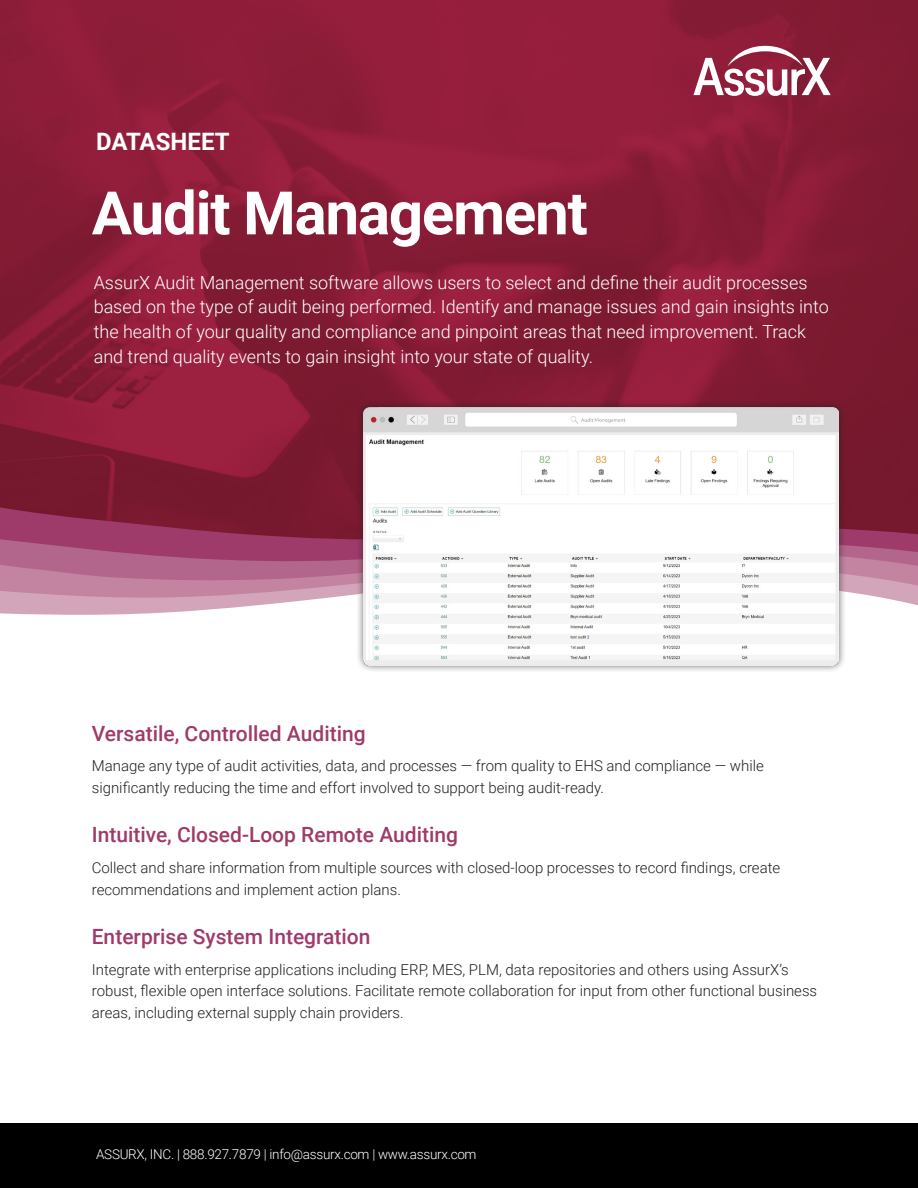
<style>
.page{position:relative;width:918px;height:1188px;background:#fff}
.page>*{position:absolute;margin:0;border:0;box-sizing:border-box;transform-origin:0 0}
.t1{font:700 60px "Roboto";letter-spacing:-.02em;color:#fff}
.t2{font:700 24px "Roboto";color:#fff}
.t3{font:500 21px "Roboto";color:#9e3b6a}
.body_copy{font:300 18px/24.6px "Roboto";color:#fff}
.Body_Smaller{font:300 15px/21.6px "Roboto";color:#231f20}
.body_copy-2{font:300 13.5px "Roboto";letter-spacing:-.02em;color:#fff}
</style>
<div class="page">
<svg style="left:0;top:541px;width:918px;height:74px;background:#c183a1"></svg>
<img style="left:0;top:0;width:918px;height:541px">
<div style="left:0;top:1123px;width:918px;height:65px;background:#000"></div>
<svg style="left:693px;top:46px;width:138px;height:50px"></svg>
<div style="left:356px;top:400px;width:490px;height:273px;background:#231f20;opacity:.67"></div>
<img style="left:364px;top:408px;width:475px;height:258px">
<p class="t2" style="left:96px;top:124px;width:135px">DATASHEET</p>
<p class="t1" style="left:92px;top:171px;width:498px">Audit Management</p>
<p class="body_copy" style="left:94px;top:269px;width:737px">AssurX Audit Management software allows users to select and define their audit processes based on the type of audit being performed. Identify and manage issues and gain insights into the health of your quality and compliance and pinpoint areas that need improvement. Track and trend quality events to gain insight into your state of quality.</p>
<h2 class="t3" style="left:92px;top:718px;width:275px">Versatile, Controlled Auditing</h2>
<p class="Body_Smaller" style="left:92px;top:755px;width:674px">Manage any type of audit activities, data, and processes — from quality to EHS and compliance — while significantly reducing the time and effort involved to support being audit-ready.</p>
<h2 class="t3" style="left:92px;top:820px;width:368px">Intuitive, Closed-Loop Remote Auditing</h2>
<p class="Body_Smaller" style="left:92px;top:857px;width:690px">Collect and share information from multiple sources with closed-loop processes to record findings, create recommendations and implement action plans.</p>
<h2 class="t3" style="left:92px;top:922px;width:280px">Enterprise System Integration</h2>
<p class="Body_Smaller" style="left:92px;top:958px;width:727px">Integrate with enterprise applications including ERP, MES, PLM, data repositories and others using AssurX’s robust, flexible open interface solutions. Facilitate remote collaboration for input from other functional business areas, including external supply chain providers.</p>
<p class="body_copy-2" style="left:96px;top:1145px;width:382px">ASSURX, INC. | 888.927.7879 | info@assurx.com | www.assurx.com</p>
</div>
